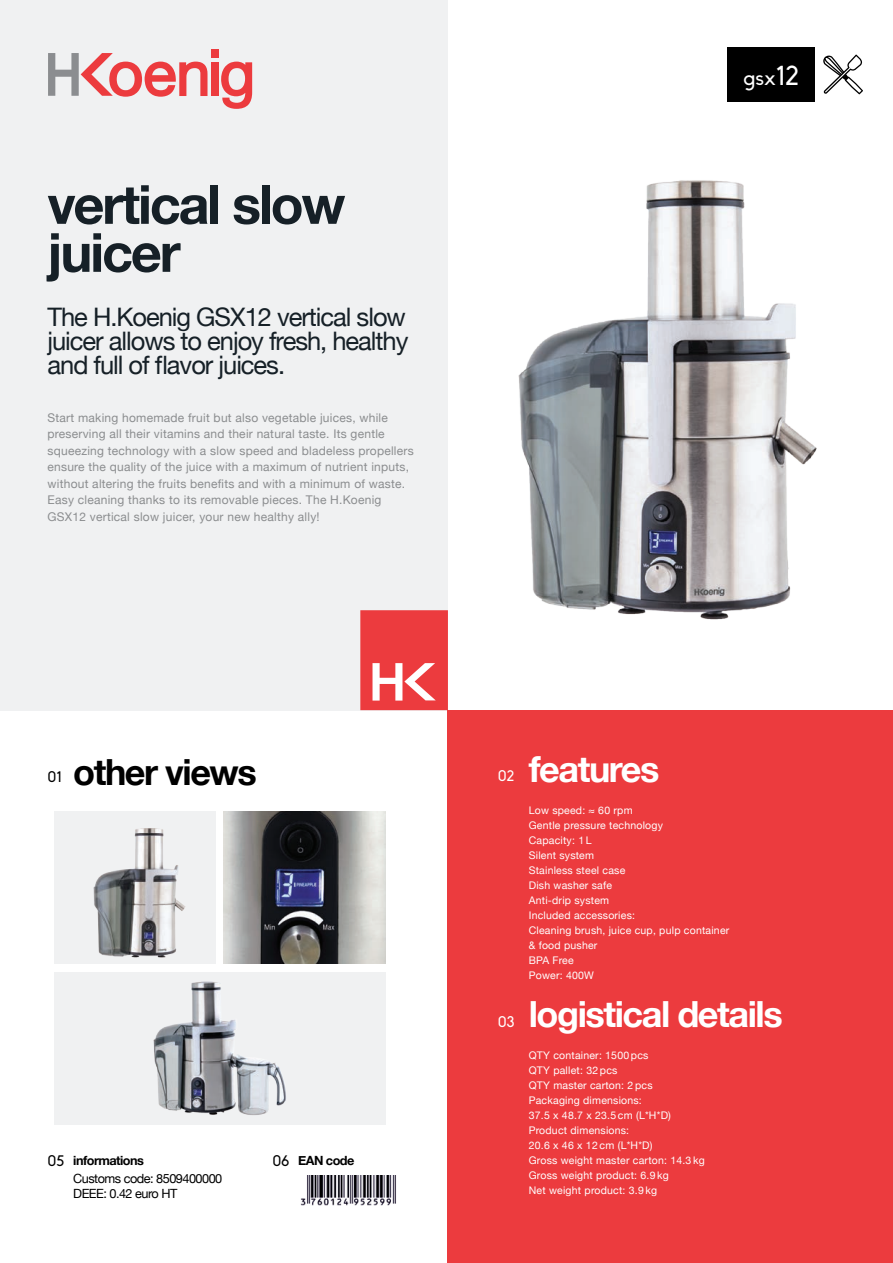
<style>
.page{position:relative;width:893px;height:1263px;background:#fff}
.page>*{position:absolute;margin:0;border:0;box-sizing:border-box;transform-origin:0 0}
.t1{font:700 54px/48px "Helvetica Neue";letter-spacing:-.04em;color:#162027}
.t2{font:700 36px "Helvetica Neue";letter-spacing:-.04em;color:#fff}
.t3{font:700 36px "Helvetica Neue";letter-spacing:-.04em;color:#000}
.t4{font:25.5px/24px "Helvetica Neue";letter-spacing:-.04em;color:#162027;text-align:justify}
.t5{font:21px "Biko";color:#fff}
.t6{font:15px "Biko";color:#000}
.t7{font:15px "Biko";color:#fff}
.t8{font:12.75px/18px "Helvetica Neue";letter-spacing:-.04em;color:#000}
.t9{font:700 12.75px "Helvetica Neue";letter-spacing:-.04em;color:#000}
.t10{font:12px/16.5px "Helvetica Neue";letter-spacing:.02em;color:#8b8d8f}
.t11{font:10.5px/15px "Helvetica Neue";letter-spacing:.02em;color:#fff}
.s1{font-size:27px}
.s2{font-weight:700}
</style>
<div class="page">
<div style="left:0;top:0;width:448px;height:710px;background:#f0f1f2"></div>
<div style="left:448px;top:710px;width:445px;height:553px;background:#ec3b3e"></div>
<div style="left:211px;top:49px;width:7px;height:8px;background:#ec3b3e"></div>
<div style="left:211px;top:62px;width:7px;height:34px;background:#ec3b3e"></div>
<svg style="left:48px;top:53px;width:159px;height:44px"></svg>
<svg style="left:221px;top:62px;width:31px;height:47px"></svg>
<div style="left:727px;top:48px;width:88px;height:54px;background:#000"></div>
<svg style="left:823px;top:55px;width:40px;height:39px"></svg>
<svg style="left:360px;top:610px;width:88px;height:100px;background:#ee5355"></svg>
<img style="left:300px;top:1175px;width:96px;height:31px">
<div style="left:54px;top:811px;width:162px;height:152px;background:#f0f1f2"></div>
<div style="left:54px;top:972px;width:332px;height:152px;background:#f0f1f2"></div>
<img style="left:518px;top:180px;width:299px;height:440px">
<img style="left:224px;top:811px;width:162px;height:152px">
<img style="left:153px;top:981px;width:133px;height:134px">
<img style="left:67px;top:828px;width:144px;height:136px">
<p class="t1" style="left:48px;top:182px;width:299px">vertical slow juicer</p>
<p class="t4" style="left:48px;top:307px;width:362px">The H.Koenig GSX12 vertical slow juicer allows to enjoy fresh, healthy and full of flavor juices.</p>
<p class="t10" style="left:48px;top:410px;width:368px">Start making homemade fruit but also vegetable juices, while preserving all their vitamins and their natural taste. Its gentle squeezing technology with a slow speed and bladeless propellers ensure the quality of the juice with a maximum of nutrient inputs, without altering the fruits benefits and with a minimum of waste.<br>Easy cleaning thanks to its removable pieces. The H.Koenig GSX12 vertical slow juicer, your new healthy ally!</p>
<p class="t5" style="left:744px;top:66px;width:57px">gsx<span class="s1">12</span></p>
<p class="t3" style="left:73px;top:743px;width:185px">other views</p>
<p class="t6" style="left:48px;top:769px;width:16px">01</p>
<p class="t7" style="left:498px;top:768px;width:18px">02</p>
<p class="t6" style="left:48px;top:1152px;width:18px">05</p>
<p class="t6" style="left:272px;top:1152px;width:18px">06</p>
<p class="t8" style="left:73px;top:1152px;width:151px"><span class="s2">informations<br></span>Customs code: 8509400000</p>
<p class="t8" style="left:73px;top:1185px;width:106px">DEEE: 0.42 euro HT</p>
<p class="t9" style="left:298px;top:1150px;width:58px">EAN code</p>
<p class="t7" style="left:498px;top:1013px;width:18px">03</p>
<p class="t2" style="left:529px;top:741px;width:132px">features</p>
<p class="t11" style="left:529px;top:803px;width:136px">Low speed: ≈ 60 rpm<br>Gentle pressure technology</p>
<p class="t11" style="left:529px;top:833px;width:64px">Capacity: 1 L</p>
<p class="t11" style="left:529px;top:848px;width:67px">Silent system</p>
<p class="t11" style="left:529px;top:863px;width:98px">Stainless steel case</p>
<p class="t11" style="left:529px;top:878px;width:85px">Dish washer safe</p>
<p class="t11" style="left:529px;top:893px;width:82px">Anti-drip system</p>
<p class="t11" style="left:529px;top:908px;width:108px">Included accessories:</p>
<p class="t11" style="left:529px;top:923px;width:202px">Cleaning brush, juice cup, pulp container &amp; food pusher</p>
<p class="t11" style="left:529px;top:953px;width:47px">BPA Free</p>
<p class="t11" style="left:529px;top:968px;width:67px">Power: 400W</p>
<p class="t2" style="left:529px;top:986px;width:255px">logistical details</p>
<p class="t11" style="left:529px;top:1048px;width:121px">QTY container: 1500 pcs</p>
<p class="t11" style="left:529px;top:1063px;width:90px">QTY pallet: 32 pcs</p>
<p class="t11" style="left:529px;top:1078px;width:125px">QTY master carton: 2 pcs</p>
<p class="t11" style="left:529px;top:1093px;width:115px">Packaging dimensions:</p>
<p class="t11" style="left:529px;top:1108px;width:144px">37.5 x 48.7 x 23.5 cm (L*H*D)</p>
<p class="t11" style="left:529px;top:1123px;width:102px">Product dimensions:</p>
<p class="t11" style="left:529px;top:1138px;width:125px">20.6 x 46 x 12 cm (L*H*D)</p>
<p class="t11" style="left:529px;top:1153px;width:178px">Gross weight master carton: 14.3 kg</p>
<p class="t11" style="left:529px;top:1168px;width:142px">Gross weight product: 6.9 kg</p>
<p class="t11" style="left:529px;top:1183px;width:130px">Net weight product: 3.9 kg</p>
</div>
